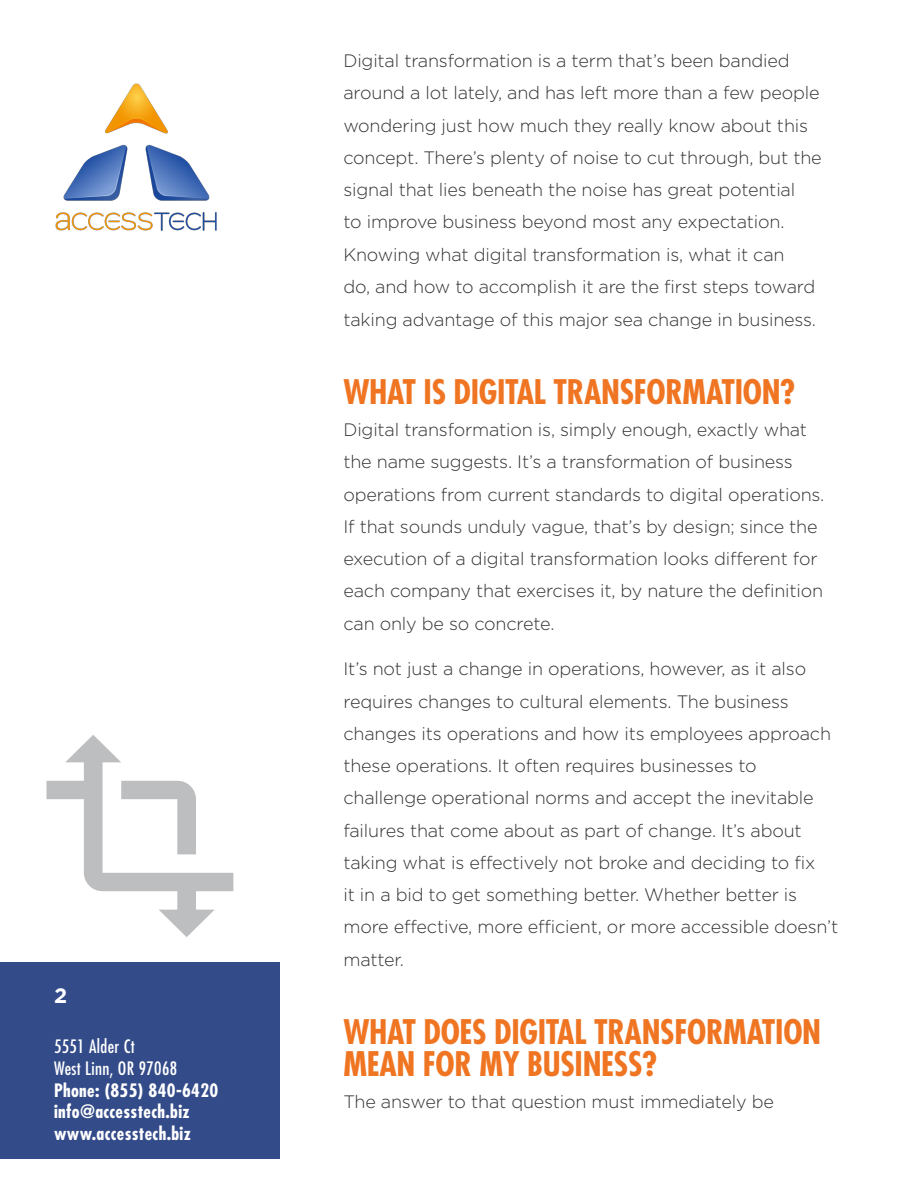
<style>
.page{position:relative;width:918px;height:1188px;background:#fff}
.page>*{position:absolute;margin:0;border:0;box-sizing:border-box;transform-origin:0 0}
.t1{font:700 condensed 33px/32.2px "Futura Std";letter-spacing:-.01em;color:#f07522}
.t2{font:700 21px "Gotham";color:#fff}
.t3{font:300 18px/32.2px "Gotham";letter-spacing:-.01em;color:#333}
.t4{font:700 condensed 18px/21.6px "Futura Std";letter-spacing:.02em;color:#fff}
.t5{font:condensed 18px/21.6px "Futura Std";letter-spacing:.02em;color:#fff}
</style>
<div class="page">
<div style="left:0;top:962px;width:280px;height:197px;background:#334b89"></div>
<img style="left:55px;top:83px;width:162px;height:148px">
<svg style="left:46px;top:735px;width:187px;height:202px"></svg>
<p class="t2" style="left:54px;top:983px;width:15px">2</p>
<p class="t5" style="left:54px;top:1036px;width:125px">5551 Alder Ct<br>West Linn, OR 97068</p>
<p class="t4" style="left:54px;top:1079px;width:166px">Phone: (855) 840-6420 info@accesstech.biz www.accesstech.biz</p>
<p class="t3" style="left:343px;top:44px;width:480px">Digital transformation is a term that’s been bandied around a lot lately, and has left more than a few people wondering just how much they really know about this concept. There’s plenty of noise to cut through, but the signal that lies beneath the noise has great potential<br>to improve business beyond most any expectation.<br>Knowing what digital transformation is, what it can<br>do, and how to accomplish it are the first steps toward taking advantage of this major sea change in business.</p>
<h1 class="t1" style="left:343px;top:376px;width:453px">WHAT IS DIGITAL TRANSFORMATION?</h1>
<p class="t3" style="left:343px;top:413px;width:483px">Digital transformation is, simply enough, exactly what the name suggests. It’s a transformation of business operations from current standards to digital operations.<br>If that sounds unduly vague, that’s by design; since the execution of a digital transformation looks different for each company that exercises it, by nature the definition can only be so concrete.</p>
<p class="t3" style="left:343px;top:653px;width:497px">It’s not just a change in operations, however, as it also requires changes to cultural elements. The business changes its operations and how its employees approach these operations. It often requires businesses to challenge operational norms and accept the inevitable failures that come about as part of change. It’s about taking what is effectively not broke and deciding to fix<br>it in a bid to get something better. Whether better is more effective, more efficient, or more accessible doesn’t matter.</p>
<h1 class="t1" style="left:343px;top:1015px;width:479px">WHAT DOES DIGITAL TRANSFORMATION<br>MEAN FOR MY BUSINESS?</h1>
<p class="t3" style="left:343px;top:1085px;width:432px">The answer to that question must immediately be</p>
</div>
